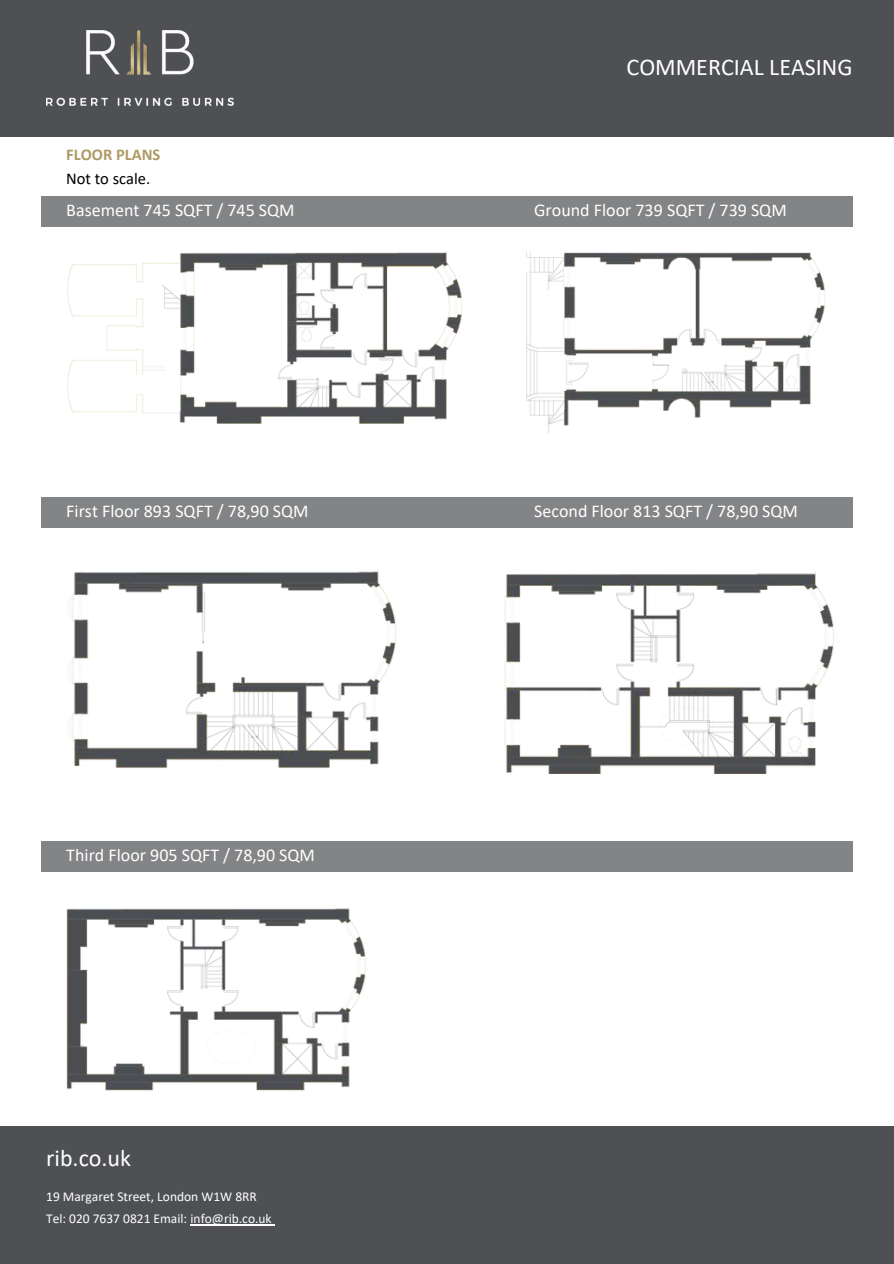
<style>
.page{position:relative;width:894px;height:1264px;background:#fff}
.page>*{position:absolute;margin:0;border:0;box-sizing:border-box;transform-origin:0 0}
.t1{font:24px "Calibri";color:#fff}
.t2{font:18px "Calibri";color:#fff}
.t3{font:16.5px "Calibri";color:#000}
.t4{font:700 16.5px "Calibri";color:#ae9a64}
.t5{font:13.5px "Calibri";color:#fff}
</style>
<div class="page">
<div style="left:0;top:0;width:893px;height:137px;background:#4e5053"></div>
<img style="left:46px;top:30px;width:187px;height:76px">
<div style="left:0;top:1126px;width:893px;height:137px;background:#4e5053"></div>
<div style="left:41px;top:196px;width:811px;height:30px;background:#838486"></div>
<div style="left:41px;top:497px;width:811px;height:31px;background:#838486"></div>
<div style="left:41px;top:840px;width:811px;height:31px;background:#838486"></div>
<img style="left:66px;top:253px;width:395px;height:171px">
<img style="left:526px;top:251px;width:299px;height:183px">
<img style="left:72px;top:569px;width:324px;height:199px">
<img style="left:504px;top:571px;width:330px;height:202px">
<img style="left:66px;top:906px;width:300px;height:184px">
<hr style="left:190px;top:1224px;width:82px;height:1px;background:#fff">
<p class="t4" style="left:66px;top:147px;width:96px">FLOOR PLANS</p>
<p class="t3" style="left:66px;top:171px;width:85px">Not to scale.</p>
<p class="t1" style="left:626px;top:57px;width:227px">COMMERCIAL LEASING</p>
<h4 class="t2" style="left:66px;top:202px;width:230px">Basement 745 SQFT / 745 SQM</h4>
<h4 class="t2" style="left:534px;top:202px;width:254px">Ground Floor 739 SQFT / 739 SQM</h4>
<h1 class="t2" style="left:66px;top:504px;width:244px">First Floor 893 SQFT / 78,90 SQM</h1>
<h3 class="t2" style="left:66px;top:847px;width:250px">Third Floor 905 SQFT / 78,90 SQM</h3>
<h4 class="t1" style="left:46px;top:1147px;width:86px">rib.co.uk</h4>
<p class="t5" style="left:46px;top:1190px;width:212px">19 Margaret Street, London W1W 8RR</p>
<h2 class="t5" style="left:46px;top:1212px;width:227px">Tel: 020 7637 0821 Email: info@rib.co.uk</h2>
<p class="t2" style="left:534px;top:504px;width:265px">Second Floor 813 SQFT / 78,90 SQM</p>
</div>
